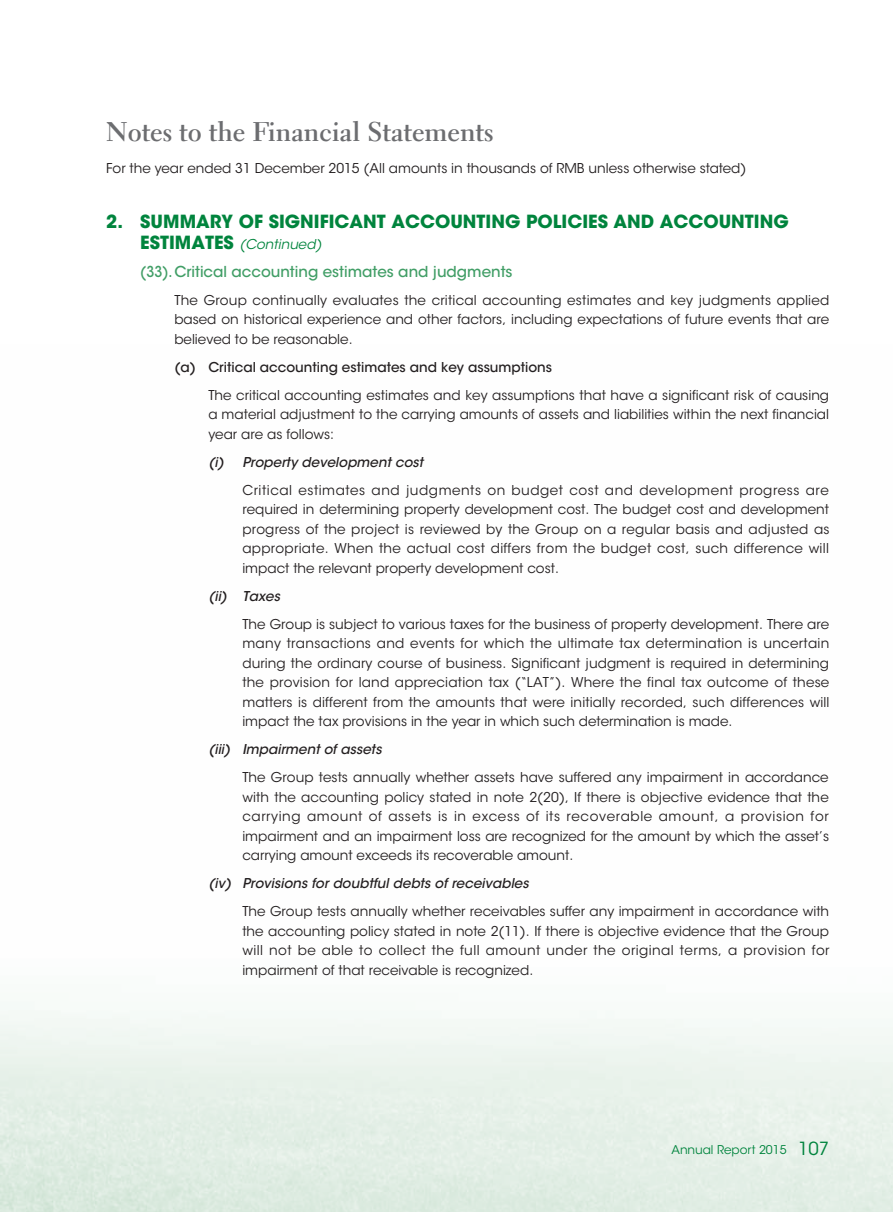
<style>
.page{position:relative;width:893px;height:1212px;background:#fff}
.page>*{position:absolute;margin:0;border:0;box-sizing:border-box;transform-origin:0 0}
.t1{font:700 27px "Electra LT Std";color:#6c6d70}
._01_H1{font:700 18px "ITC Avant Garde Std";color:#00843d}
._02_H2{font:500 15px "ITC Avant Garde Std";color:#419e66;scale:.9 1}
._00_txt{font:13.5px/19.5px "ITC Avant Garde Std";color:#231f20;text-align:justify}
._04_H4{font:italic 500 13.5px "ITC Avant Garde Std";color:#231f20}
._03_H3{font:500 13.5px "ITC Avant Garde Std";color:#231f20}
._01_H1-2{font:italic 13.5px "ITC Avant Garde Std";color:#00843d}
.t2{font:12px "ITC Avant Garde Std";color:#00843d}
.s1{font-weight:700;font-style:normal;font-size:18px}
.s2{font-size:18px}
</style>
<div class="page">
<h1 class="t1" style="left:106px;top:115px;width:389px">Notes to the Financial Statements</h1>
<p class="_00_txt" style="left:106px;top:158px;width:642px">For the year ended 31 December 2015 (All amounts in thousands of RMB unless otherwise stated)</p>
<p class="_01_H1" style="left:106px;top:209px;width:684px">2. SUMMARY OF SIGNIFICANT ACCOUNTING POLICIES AND ACCOUNTING</p>
<p class="_01_H1-2" style="left:140px;top:235px;width:183px"><span class="s1">ESTIMATES</span> (Continued)</p>
<p class="_02_H2" style="left:140px;top:262px;width:415px">(33).Critical accounting estimates and judgments</p>
<p class="_00_txt" style="left:174px;top:290px;width:656px">The Group continually evaluates the critical accounting estimates and key judgments applied based on historical experience and other factors, including expectations of future events that are believed to be reasonable.</p>
<p class="_03_H3" style="left:174px;top:358px;width:379px">(a) Critical accounting estimates and key assumptions</p>
<p class="_00_txt" style="left:208px;top:385px;width:622px">The critical accounting estimates and key assumptions that have a significant risk of causing a material adjustment to the carrying amounts of assets and liabilities within the next financial year are as follows:</p>
<p class="_04_H4" style="left:208px;top:453px;width:216px">(i) Property development cost</p>
<p class="_00_txt" style="left:242px;top:480px;width:589px">Critical estimates and judgments on budget cost and development progress are required in determining property development cost. The budget cost and development progress of the project is reviewed by the Group on a regular basis and adjusted as appropriate. When the actual cost differs from the budget cost, such difference will impact the relevant property development cost.</p>
<p class="_04_H4" style="left:208px;top:587px;width:73px">(ii) Taxes</p>
<p class="_00_txt" style="left:242px;top:614px;width:589px">The Group is subject to various taxes for the business of property development. There are many transactions and events for which the ultimate tax determination is uncertain during the ordinary course of business. Significant judgment is required in determining the provision for land appreciation tax (“LAT”). Where the final tax outcome of these matters is different from the amounts that were initially recorded, such differences will impact the tax provisions in the year in which such determination is made.</p>
<p class="_04_H4" style="left:208px;top:741px;width:175px">(iii) Impairment of assets</p>
<p class="_00_txt" style="left:242px;top:768px;width:588px">The Group tests annually whether assets have suffered any impairment in accordance with the accounting policy stated in note 2(20), If there is objective evidence that the carrying amount of assets is in excess of its recoverable amount, a provision for impairment and an impairment loss are recognized for the amount by which the asset’s carrying amount exceeds its recoverable amount.</p>
<p class="_04_H4" style="left:208px;top:875px;width:322px">(iv) Provisions for doubtful debts of receivables</p>
<p class="_00_txt" style="left:242px;top:902px;width:589px">The Group tests annually whether receivables suffer any impairment in accordance with the accounting policy stated in note 2(11). If there is objective evidence that the Group will not be able to collect the full amount under the original terms, a provision for impairment of that receivable is recognized.</p>
<p class="t2" style="left:671px;top:1143px;width:159px">Annual Report 2015 <span class="s2">107</span></p>
</div>
